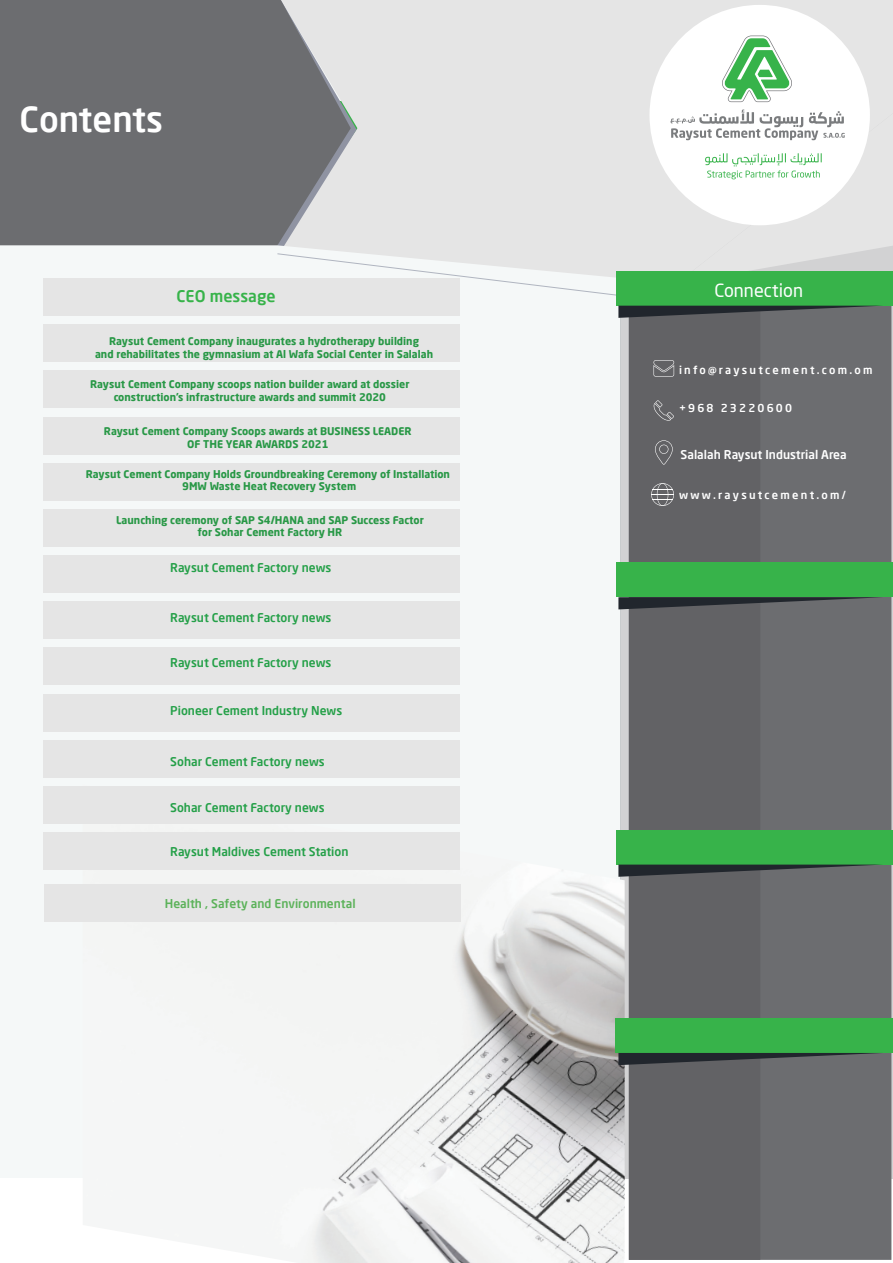
<style>
.page{position:relative;width:893px;height:1263px;background:#fff}
.page>*{position:absolute;margin:0;border:0;box-sizing:border-box;transform-origin:0 0}
.t1{font:500 34.5px "Neo Sans Arabic";color:#fff}
.t2{font:18px "Neo Sans Arabic";color:#fff}
.t3{font:500 16.05px "Neo Sans Arabic";color:#37b34a}
.t4{font:500 12px "Neo Sans Arabic";color:#24a048}
.t5{font:500 12px "Neo Sans";color:#5cb25a}
.t6{font:500 12px "Neo Sans Arabic";color:#fff}
.t7{font:500 10.95px "Neo Sans W23";letter-spacing:.2em;color:#fff}
.t8{font:700 10.5px/12.6px "Neo Sans Arabic";color:#289846;text-align:center}
</style>
<div class="page">
<div style="left:0;top:3px;width:620px;height:1175px;background:#f5f8f8"></div>
<svg style="left:620px;top:318px;width:273px;height:860px;background:#c8c9ca"></svg>
<img style="left:301px;top:785px;width:324px;height:478px">
<div style="left:0;top:0;width:110px;height:245px;background:#6c6d70"></div>
<div style="left:760px;top:318px;width:131px;height:942px;background:#6c6d70"></div>
<div style="left:629px;top:318px;width:131px;height:942px;background:#626265"></div>
<div style="left:616px;top:562px;width:277px;height:35px;background:#37b34a"></div>
<div style="left:616px;top:830px;width:277px;height:34px;background:#37b34a"></div>
<div style="left:616px;top:1018px;width:277px;height:34px;background:#37b34a"></div>
<svg style="left:618px;top:597px;width:265px;height:12px;background:#44474c"></svg>
<svg style="left:618px;top:864px;width:265px;height:13px;background:#454d4d"></svg>
<svg style="left:618px;top:1053px;width:265px;height:12px;background:#44474c"></svg>
<svg style="left:653px;top:400px;width:21px;height:21px"></svg>
<svg style="left:655px;top:440px;width:18px;height:25px"></svg>
<svg style="left:651px;top:483px;width:23px;height:23px"></svg>
<svg style="left:653px;top:360px;width:21px;height:17px"></svg>
<svg style="left:110px;top:0;width:783px;height:318px"></svg>
<div style="left:43px;top:278px;width:417px;height:38px;background:#e5e5e5"></div>
<div style="left:43px;top:324px;width:417px;height:38px;background:#e5e5e5"></div>
<div style="left:43px;top:370px;width:417px;height:38px;background:#e5e5e5"></div>
<div style="left:43px;top:417px;width:417px;height:37px;background:#e5e5e5"></div>
<div style="left:43px;top:463px;width:417px;height:37px;background:#e5e5e5"></div>
<div style="left:43px;top:509px;width:417px;height:38px;background:#e5e5e5"></div>
<div style="left:43px;top:555px;width:417px;height:38px;background:#e5e5e5"></div>
<div style="left:43px;top:601px;width:417px;height:38px;background:#e5e5e5"></div>
<div style="left:43px;top:648px;width:417px;height:37px;background:#e5e5e5"></div>
<div style="left:43px;top:694px;width:417px;height:37px;background:#e5e5e5"></div>
<div style="left:43px;top:740px;width:417px;height:38px;background:#e5e5e5"></div>
<div style="left:43px;top:786px;width:417px;height:38px;background:#e5e5e5"></div>
<div style="left:43px;top:832px;width:417px;height:38px;background:#e5e5e5"></div>
<div style="left:44px;top:884px;width:417px;height:38px;background:#e5e5e5"></div>
<h1 class="t1" style="left:20px;top:93px;width:145px">Contents</h1>
<h3 class="t3" style="left:177px;top:284px;width:100px">CEO message</h3>
<p class="t8" style="left:95px;top:335px;width:340px">Raysut Cement Company inaugurates a hydrotherapy building<br>and rehabilitates the gymnasium at Al Wafa Social Center in Salalah</p>
<p class="t8" style="left:90px;top:378px;width:321px">Raysut Cement Company scoops nation builder award at dossier construction’s infrastructure awards and summit 2020</p>
<p class="t8" style="left:104px;top:425px;width:309px">Raysut Cement Company Scoops awards at BUSINESS LEADER<br>OF THE YEAR AWARDS 2021</p>
<p class="t8" style="left:86px;top:468px;width:366px">Raysut Cement Company Holds Groundbreaking Ceremony of Installation<br>9MW Waste Heat Recovery System</p>
<p class="t8" style="left:116px;top:514px;width:309px">Launching ceremony of SAP S4/HANA and SAP Success Factor for Sohar Cement Factory HR</p>
<p class="t4" style="left:170px;top:558px;width:163px">Raysut Cement Factory news</p>
<p class="t4" style="left:170px;top:608px;width:163px">Raysut Cement Factory news</p>
<p class="t4" style="left:170px;top:653px;width:163px">Raysut Cement Factory news</p>
<p class="t4" style="left:170px;top:702px;width:173px">Pioneer Cement Industry News</p>
<p class="t4" style="left:170px;top:752px;width:156px">Sohar Cement Factory news</p>
<p class="t4" style="left:170px;top:798px;width:156px">Sohar Cement Factory news</p>
<p class="t4" style="left:170px;top:842px;width:180px">Raysut Maldives Cement Station</p>
<p class="t5" style="left:165px;top:896px;width:192px">Health , Safety and Environmental</p>
<h2 class="t2" style="left:714px;top:276px;width:90px">Connection</h2>
<p class="t7" style="left:679px;top:361px;width:195px">info@raysutcement.com.om</p>
<p class="t7" style="left:679px;top:400px;width:115px">+968 23220600</p>
<p class="t6" style="left:681px;top:445px;width:168px">Salalah Raysut Industrial Area</p>
<p class="t7" style="left:679px;top:486px;width:168px">www.raysutcement.om/</p>
</div>
